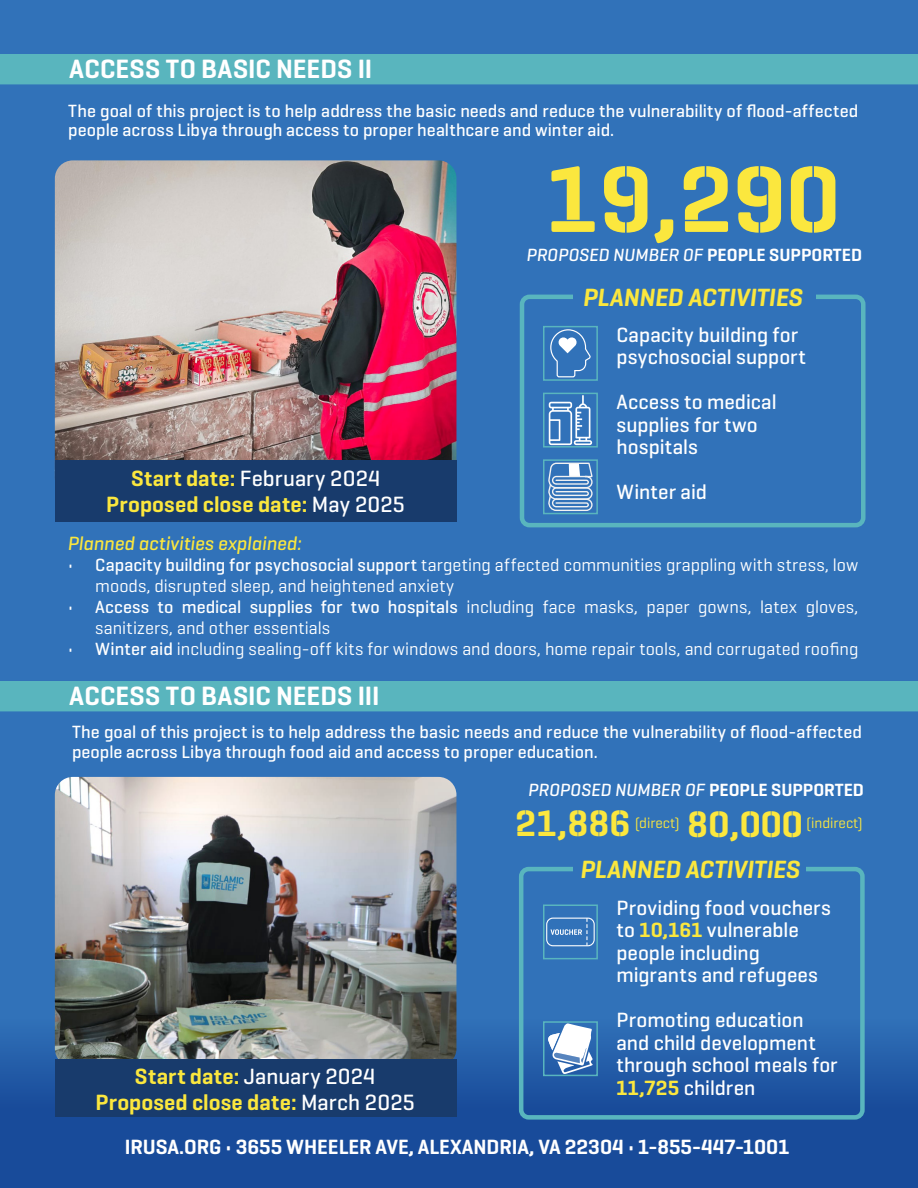
<style>
.page{position:relative;width:918px;height:1188px;background:#3172b9}
.page>*{position:absolute;margin:0;border:0;box-sizing:border-box;transform-origin:0 0}
.t1{font:600 95.55px "Geogrotesque Stencil A";color:#fbe73e}
.t2{font:600 37.5px "Geogrotesque Stencil A";color:#fbe73e}
.t3{font:600 27px "Geogrotesque";letter-spacing:.005em;color:#fff}
.t4{font:italic 600 25.35px "Geogrotesque";letter-spacing:-.005em;color:#fbe73e}
.t5{font:600 22.5px "Geogrotesque";letter-spacing:.005em;color:#fbe73e}
.t6{font:500 22.5px "Geogrotesque";color:#fff}
.t7{font:500 21px/22.5px "Geogrotesque";color:#fff}
.t8{font:600 21px "Geogrotesque";color:#fff}
.t9{font:italic 500 19.5px "Geogrotesque";color:#fbe73e}
.t10{font:18px/21px "Geogrotesque";color:#fff}
.t11{font:500 18px/19.5px "Geogrotesque";color:#fff}
.t12{font:italic 500 18px "Geogrotesque";color:#fff}
.t13{font:15px "Geogrotesque";color:#fbe73e}
.s1{font-weight:600;font-style:normal}
.s2{font-weight:600;color:#fbe73e}
.s3{font-weight:500;color:#fff}
.s4{font-weight:500}
</style>
<div class="page">
<svg style="left:0;top:711px;width:918px;height:477px"></svg>
<div style="left:0;top:681px;width:918px;height:30px;background:#59b5be"></div>
<div style="left:519px;top:867px;width:346px;height:253px;border:4px solid #59b5be;border-radius:8px"></div>
<div style="left:573px;top:850px;width:233px;height:37px;background:#3172b9"></div>
<img style="left:55px;top:777px;width:401px;height:283px">
<div style="left:55px;top:1060px;width:401px;height:57px;background:#183b6c"></div>
<div style="left:0;top:54px;width:918px;height:30px;background:#59b5be"></div>
<div style="left:520px;top:295px;width:346px;height:232px;border:4px solid #59b5be;border-radius:8px"></div>
<div style="left:573px;top:278px;width:243px;height:36px;background:#3172b9"></div>
<img style="left:55px;top:160px;width:401px;height:301px">
<div style="left:55px;top:461px;width:401px;height:61px;background:#183b6c"></div>
<svg style="left:550px;top:329px;width:41px;height:48px"></svg>
<div style="left:543px;top:326px;width:55px;height:55px;border:2px solid #59b5be"></div>
<svg style="left:549px;top:396px;width:43px;height:49px"></svg>
<div style="left:543px;top:393px;width:55px;height:55px;border:2px solid #59b5be"></div>
<svg style="left:548px;top:463px;width:45px;height:48px"></svg>
<div style="left:543px;top:459px;width:55px;height:55px;border:2px solid #59b5be"></div>
<svg style="left:551px;top:920px;width:37px;height:24px"></svg>
<div style="left:546px;top:918px;width:49px;height:28px;border:1px solid #fff;border-radius:6px"></div>
<div style="left:543px;top:904px;width:55px;height:55px;border:2px solid #59b5be"></div>
<svg style="left:548px;top:1024px;width:45px;height:49px"></svg>
<div style="left:543px;top:1021px;width:55px;height:55px;border:2px solid #59b5be"></div>
<p class="t3" style="left:69px;top:52px;width:305px">ACCESS TO BASIC NEEDS II</p>
<p class="t11" style="left:68px;top:101px;width:791px">The goal of this project is to help address the basic needs and reduce the vulnerability of flood-affected people across Libya through access to proper healthcare and winter aid.</p>
<p class="t1" style="left:545px;top:140px;width:296px">19,290</p>
<p class="t12" style="left:527px;top:244px;width:337px">PROPOSED NUMBER OF <span class="s1">PEOPLE SUPPORTED</span></p>
<p class="t6" style="left:131px;top:464px;width:251px"><span class="s2">Start date:</span> February 2024</p>
<p class="t5" style="left:106px;top:490px;width:300px">Proposed close date: <span class="s3">May 2025</span></p>
<p class="t4" style="left:583px;top:281px;width:221px">PLANNED ACTIVITIES</p>
<p class="t7" style="left:616px;top:323px;width:191px">Capacity building for psychosocial support</p>
<p class="t7" style="left:616px;top:390px;width:162px">Access to medical supplies for two hospitals</p>
<p class="t7" style="left:616px;top:480px;width:92px">Winter aid</p>
<p class="t9" style="left:68px;top:531px;width:235px">Planned activities explained:</p>
<p class="t10" style="left:95px;top:553px;width:765px;text-indent:-27px"><span class="s4">• Capacity building for psychosocial support</span> targeting affected communities grappling with stress, low moods, disrupted sleep, and heightened anxiety</p>
<p class="t10" style="left:95px;top:595px;width:765px;text-indent:-27px"><span class="s4">• Access to medical supplies for two hospitals</span> including face masks, paper gowns, latex gloves, sanitizers, and other essentials</p>
<p class="t10" style="left:68px;top:637px;width:792px"><span class="s4">• Winter aid</span> including sealing-off kits for windows and doors, home repair tools, and corrugated roofing</p>
<p class="t3" style="left:69px;top:679px;width:312px">ACCESS TO BASIC NEEDS III</p>
<p class="t11" style="left:72px;top:722px;width:791px">The goal of this project is to help address the basic needs and reduce the vulnerability of flood-affected people across Libya through food aid and access to proper education.</p>
<p class="t12" style="left:529px;top:779px;width:337px">PROPOSED NUMBER OF <span class="s1">PEOPLE SUPPORTED</span></p>
<p class="t6" style="left:135px;top:1063px;width:242px"><span class="s2">Start date:</span> January 2024</p>
<p class="t5" style="left:95px;top:1088px;width:321px">Proposed close date: <span class="s3">March 2025</span></p>
<p class="t2" style="left:515px;top:800px;width:117px">21,886</p>
<p class="t13" style="left:635px;top:813px;width:46px">(direct)</p>
<p class="t2" style="left:687px;top:800px;width:117px">80,000</p>
<p class="t13" style="left:806px;top:813px;width:58px">(indirect)</p>
<p class="t4" style="left:581px;top:853px;width:221px">PLANNED ACTIVITIES</p>
<p class="t7" style="left:616px;top:896px;width:216px">Providing food vouchers to <span class="s2">10,161</span> vulnerable people including migrants and refugees</p>
<p class="t7" style="left:616px;top:1008px;width:223px">Promoting education and child development through school meals for<br><span class="s2">11,725</span> children</p>
<p class="t8" style="left:125px;top:1134px;width:666px">IRUSA.ORG • 3655 WHEELER AVE, ALEXANDRIA, VA 22304 • 1-855-447-1001</p>
</div>
